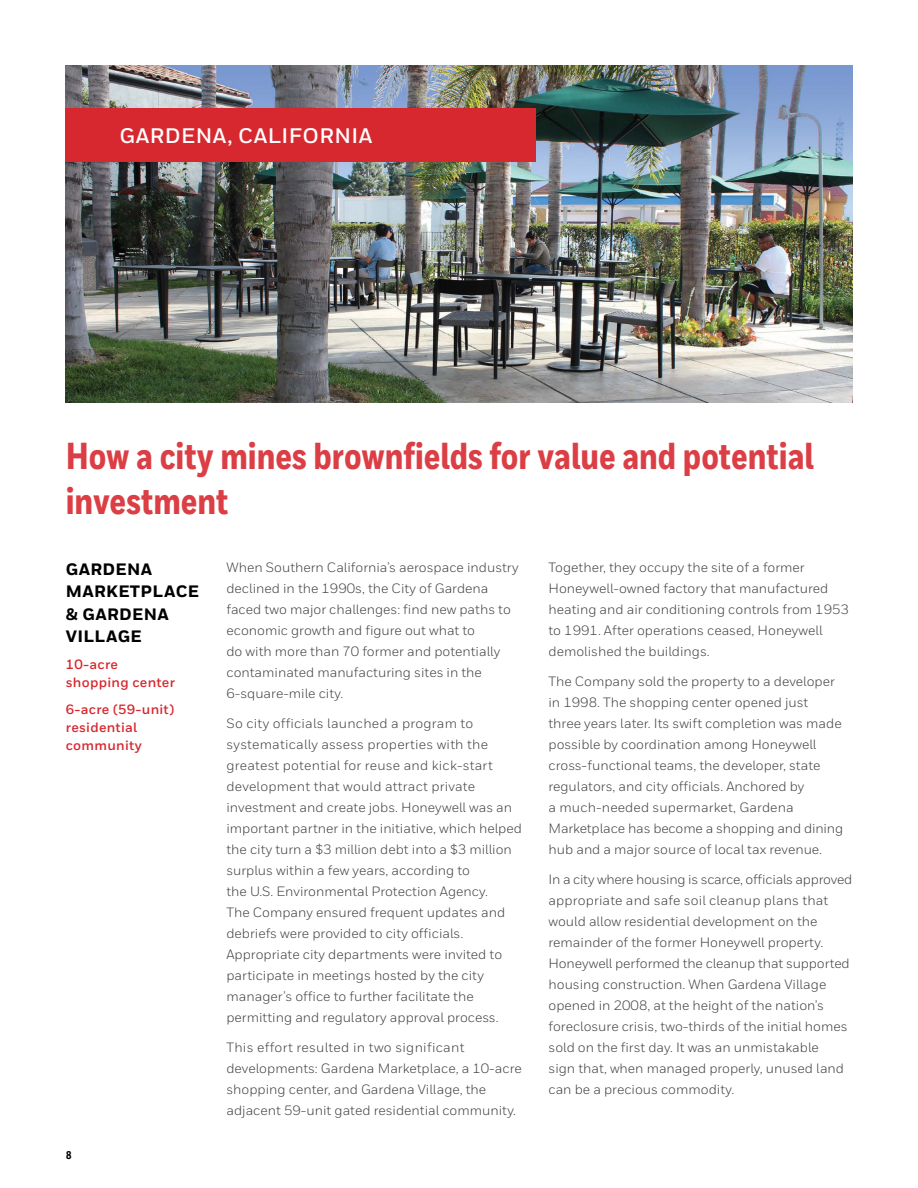
<style>
.page{position:relative;width:918px;height:1188px;background:#fff}
.page>*{position:absolute;margin:0;border:0;box-sizing:border-box;transform-origin:0 0}
.Body_Copy{font:800 37.5px/45px "Honeywell Cond";color:#db3e44}
.Body_Copy-2{font:700 21px "Honeywell Sans";letter-spacing:.02em;color:#fff}
.Sidebar_Head{font:800 16.5px/22.5px "Honeywell Sans";letter-spacing:.02em;color:#000}
.Body_Copy-3{font:13.5px/21px "Honeywell Sans";color:#414042}
.Sidebar{font:700 13.5px/18px "Honeywell Sans";letter-spacing:.02em;color:#d7282f}
.t1{font:800 11.25px "Honeywell Cond";color:#000}
</style>
<div class="page">
<img style="left:65px;top:65px;width:787px;height:338px">
<div style="left:65px;top:108px;width:471px;height:54px;background:#d7282f"></div>
<p class="Body_Copy-2" style="left:119px;top:123px;width:254px">GARDENA, CALIFORNIA</p>
<p class="Body_Copy" style="left:66px;top:435px;width:750px">How a city mines brownfields for value and potential investment</p>
<p class="Sidebar_Head" style="left:66px;top:558px;width:135px">GARDENA<br>MARKETPLACE &amp; GARDENA<br>VILLAGE</p>
<p class="Sidebar" style="left:66px;top:656px;width:111px">10-acre shopping center</p>
<p class="Sidebar" style="left:66px;top:701px;width:110px">6-acre (59-unit) residential community</p>
<p class="t1" style="left:66px;top:1148px;width:8px">8</p>
<p class="Body_Copy-3" style="left:226px;top:557px;width:294px">When Southern California’s aerospace industry declined in the 1990s, the City of Gardena faced two major challenges: find new paths to economic growth and figure out what to<br>do with more than 70 former and potentially contaminated manufacturing sites in the 6-square-mile city.</p>
<p class="Body_Copy-3" style="left:226px;top:713px;width:297px">So city officials launched a program to systematically assess properties with the greatest potential for reuse and kick-start development that would attract private investment and create jobs. Honeywell was an important partner in the initiative, which helped the city turn a $3 million debt into a $3 million surplus within a few years, according to<br>the U.S. Environmental Protection Agency.<br>The Company ensured frequent updates and debriefs were provided to city officials.<br>Appropriate city departments were invited to participate in meetings hosted by the city manager’s office to further facilitate the permitting and regulatory approval process.</p>
<p class="Body_Copy-3" style="left:226px;top:1037px;width:297px">This effort resulted in two significant developments: Gardena Marketplace, a 10-acre shopping center, and Gardena Village, the adjacent 59-unit gated residential community.</p>
<p class="Body_Copy-3" style="left:549px;top:557px;width:302px">Together, they occupy the site of a former Honeywell-owned factory that manufactured heating and air conditioning controls from 1953 to 1991. After operations ceased, Honeywell demolished the buildings.</p>
<p class="Body_Copy-3" style="left:549px;top:671px;width:296px">The Company sold the property to a developer in 1998. The shopping center opened just three years later. Its swift completion was made possible by coordination among Honeywell cross-functional teams, the developer, state regulators, and city officials. Anchored by<br>a much-needed supermarket, Gardena Marketplace has become a shopping and dining hub and a major source of local tax revenue.</p>
<p class="Body_Copy-3" style="left:549px;top:869px;width:305px">In a city where housing is scarce, officials approved appropriate and safe soil cleanup plans that would allow residential development on the remainder of the former Honeywell property.<br>Honeywell performed the cleanup that supported housing construction. When Gardena Village opened in 2008, at the height of the nation’s foreclosure crisis, two-thirds of the initial homes sold on the first day. It was an unmistakable<br>sign that, when managed properly, unused land can be a precious commodity.</p>
</div>
